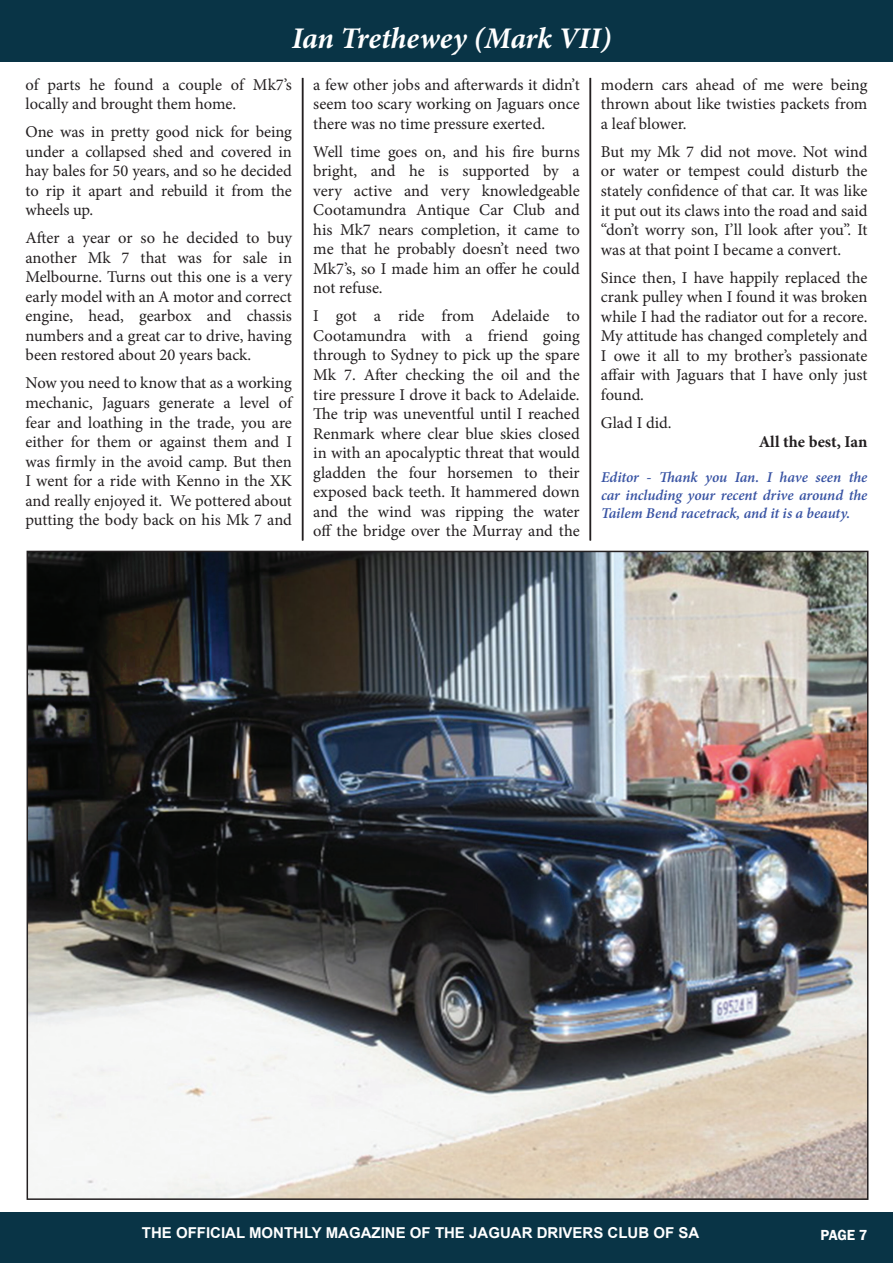
<style>
.page{position:relative;width:893px;height:1263px;background:#fff}
.page>*{position:absolute;margin:0;border:0;box-sizing:border-box;transform-origin:0 0}
.t1{font:italic 700 30px "Minion Pro";letter-spacing:-.005em;color:#fff}
.t2{font:16.5px/19.5px "Minion Pro";letter-spacing:-.005em;color:#231f20;text-align:justify}
.t3{font:700 16.5px "Minion Pro";color:#231f20}
.t4{font:italic 600 15px/18px "Minion Pro";letter-spacing:-.005em;color:#3853a3;text-align:justify}
.t5{font:700 15px "Arial";color:#fff}
.t6{font:600 15px "Franklin Gothic";color:#fff}
</style>
<div class="page">
<div style="left:0;top:1212px;width:893px;height:51px;background:#093446"></div>
<div style="left:0;top:0;width:893px;height:26px;background:#093446"></div>
<div style="left:0;top:12px;width:893px;height:50px;background:#093446"></div>
<hr style="left:302px;top:78px;width:1px;height:462px;background:#231f20">
<hr style="left:590px;top:78px;width:1px;height:462px;background:#231f20">
<img style="left:30px;top:554px;width:835px;height:643px">
<h1 class="t1" style="left:292px;top:17px;width:321px">Ian Trethewey (Mark VII)</h1>
<p class="t2" style="left:26px;top:75px;width:268px">of parts he found a couple of Mk7’s locally and brought them home.</p>
<p class="t2" style="left:26px;top:122px;width:268px">One was in pretty good nick for being under a collapsed shed and covered in hay bales for 50 years, and so he decided to rip it apart and rebuild it from the wheels up.</p>
<p class="t2" style="left:26px;top:228px;width:268px">After a year or so he decided to buy another Mk 7 that was for sale in Melbourne. Turns out this one is a very early model with an A motor and correct engine, head, gearbox and chassis numbers and a great car to drive, having been restored about 20 years back.</p>
<p class="t2" style="left:26px;top:374px;width:268px">Now you need to know that as a working mechanic, Jaguars generate a level of fear and loathing in the trade, you are either for them or against them and I was firmly in the avoid camp. But then I went for a ride with Kenno in the XK and really enjoyed it. We pottered about putting the body back on his Mk 7 and</p>
<p class="t2" style="left:313px;top:75px;width:268px">a few other jobs and afterwards it didn’t seem too scary working on Jaguars once there was no time pressure exerted.</p>
<p class="t2" style="left:313px;top:142px;width:268px">Well time goes on, and his fire burns bright, and he is supported by a very active and very knowledgeable Cootamundra Antique Car Club and his Mk7 nears completion, it came to me that he probably doesn’t need two Mk7’s, so I made him an offer he could not refuse.</p>
<p class="t2" style="left:313px;top:307px;width:268px">I got a ride from Adelaide to Cootamundra with a friend going through to Sydney to pick up the spare Mk 7. After checking the oil and the tire pressure I drove it back to Adelaide.<br>The trip was uneventful until I reached Renmark where clear blue skies closed in with an apocalyptic threat that would gladden the four horsemen to their exposed back teeth. It hammered down and the wind was ripping the water off the bridge over the Murray and the</p>
<p class="t2" style="left:601px;top:75px;width:268px">modern cars ahead of me were being thrown about like twisties packets from a leaf blower.</p>
<p class="t2" style="left:601px;top:142px;width:268px">But my Mk 7 did not move. Not wind or water or tempest could disturb the stately confidence of that car. It was like it put out its claws into the road and said “don’t worry son, I’ll look after you”. It was at that point I became a convert.</p>
<p class="t2" style="left:601px;top:268px;width:268px">Since then, I have happily replaced the crank pulley when I found it was broken while I had the radiator out for a recore.<br>My attitude has changed completely and I owe it all to my brother’s passionate affair with Jaguars that I have only just found.</p>
<p class="t2" style="left:601px;top:413px;width:72px">Glad I did.</p>
<p class="t3" style="left:759px;top:430px;width:110px">All the best, Ian</p>
<p class="t4" style="left:601px;top:468px;width:268px">Editor - Thank you Ian. I have seen the car including your recent drive around the Tailem Bend racetrack, and it is a beauty.</p>
<p class="t5" style="left:142px;top:1222px;width:559px">THE OFFICIAL MONTHLY MAGAZINE OF THE JAGUAR DRIVERS CLUB OF SA</p>
<p class="t6" style="left:820px;top:1226px;width:49px">PAGE 7</p>
</div>
